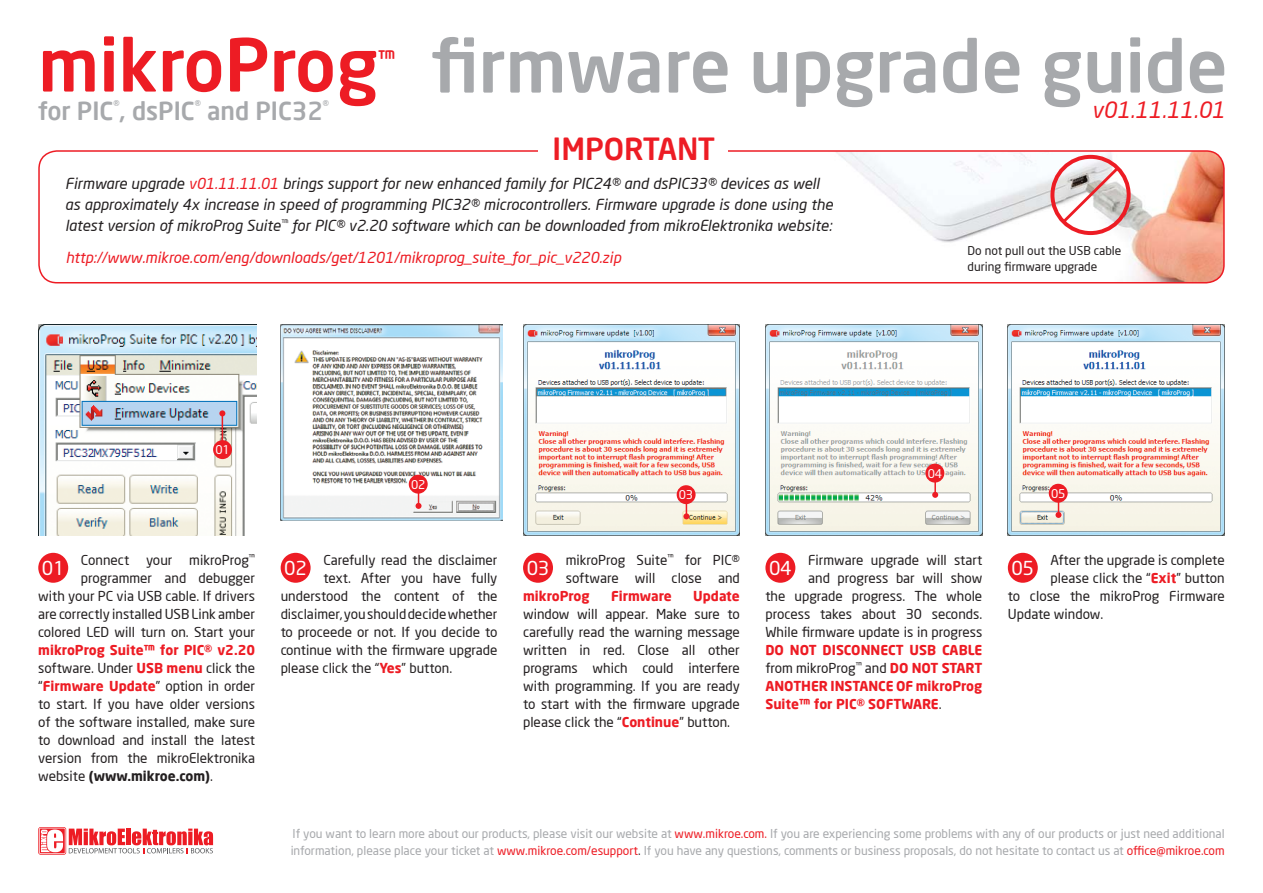
<style>
.page{position:relative;width:1263px;height:893px;background:#fff}
.page>*{position:absolute;margin:0;border:0;box-sizing:border-box;transform-origin:0 0}
.t1{font:500 72px "Neo Sans Pro";color:#a7a9ac}
.t2{font:500 72px "Neo Sans Pro";color:#ed1c24}
.t3{font:500 30px "Neo Sans Pro";color:#ed1c24}
.t4{font:500 24.6px "Neo Sans Pro";color:#a7a9ac}
.t5{font:italic 22.2px "Neo Sans Pro";color:#ed1c24}
.t6{font:500 21px "Neo Sans Pro";color:#ed1c24}
.t7{font:19.05px "Neo Sans";letter-spacing:-.02em;color:#fff}
.t8{font:italic 15px/21px "Neo Sans Pro";color:#231f20}
.t9{font:italic 15px "Neo Sans Pro";color:#ed1c24}
.t10{font:13.5px/18px "Neo Sans Pro";color:#231f20;text-align:right}
.t11{font:700 13.5px/18px "Neo Sans Pro";color:#ed1c24;text-align:justify}
.t12{font:12px/16.5px "Neo Sans Pro";color:#a7a9ac}
.t13{font:12px/16.5px "Neo Sans Pro";color:#231f20}
.t14{font:12px "Neo Sans";letter-spacing:-.02em;color:#fff}
.t15{font:500 10.35px "Neo Sans Pro";color:#a7a9ac}
.s1{color:#ed1c24}
.s2{font-weight:700;color:#ed1c24}
.s3{font-weight:700}
.s4{font-weight:400;color:#231f20}
.s5{color:#231f20}
</style>
<div class="page">
<img style="left:38px;top:325px;width:218px;height:211px">
<img style="left:281px;top:325px;width:221px;height:195px">
<img style="left:765px;top:325px;width:217px;height:210px">
<img style="left:1008px;top:325px;width:217px;height:210px">
<img style="left:523px;top:325px;width:217px;height:210px">
<img style="left:837px;top:151px;width:387px;height:132px">
<div style="left:38px;top:150px;width:1187px;height:133px;border:2px solid #ed1c24;border-radius:18px"></div>
<svg style="left:38px;top:827px;width:28px;height:28px"></svg>
<svg style="left:39px;top:828px;width:174px;height:26px"></svg>
<div style="left:38px;top:553px;width:30px;height:30px;background:#ed1c24;border-radius:50%"></div>
<div style="left:281px;top:553px;width:30px;height:30px;background:#ed1c24;border-radius:50%"></div>
<div style="left:523px;top:553px;width:30px;height:30px;background:#ed1c24;border-radius:50%"></div>
<div style="left:765px;top:553px;width:30px;height:30px;background:#ed1c24;border-radius:50%"></div>
<div style="left:1008px;top:553px;width:30px;height:30px;background:#ed1c24;border-radius:50%"></div>
<div style="left:538px;top:124px;width:189px;height:52px;background:#fff"></div>
<div style="left:1050px;top:155px;width:81px;height:80px;border:4px solid #ed1c24;border-radius:50%"></div>
<svg style="left:1059px;top:164px;width:62px;height:62px"></svg>
<svg style="left:932px;top:483px;width:6px;height:15px"></svg>
<svg style="left:1055px;top:503px;width:6px;height:15px"></svg>
<svg style="left:415px;top:494px;width:6px;height:15px"></svg>
<svg style="left:683px;top:504px;width:6px;height:15px"></svg>
<hr style="left:222px;top:413px;width:1px;height:30px;background:#ed1c24">
<svg style="left:219px;top:410px;width:6px;height:6px"></svg>
<div style="left:925px;top:464px;width:19px;height:19px;background:#ed1c24;border-radius:50%"></div>
<div style="left:1049px;top:484px;width:19px;height:19px;background:#ed1c24;border-radius:50%"></div>
<div style="left:409px;top:475px;width:19px;height:19px;background:#ed1c24;border-radius:50%"></div>
<div style="left:677px;top:485px;width:19px;height:19px;background:#ed1c24;border-radius:50%"></div>
<div style="left:213px;top:440px;width:19px;height:19px;background:#ed1c24;border-radius:50%"></div>
<h1 class="t2" style="left:38px;top:20px;width:341px">mikroProg</h1>
<h3 class="t6" style="left:378px;top:45px;width:19px">™</h3>
<p class="t15" style="left:113px;top:98px;width:8px">®</p>
<p class="t15" style="left:195px;top:98px;width:8px">®</p>
<h3 class="t4" style="left:207px;top:95px;width:117px">and PIC32</h3>
<p class="t15" style="left:323px;top:98px;width:8px">®</p>
<h3 class="t4" style="left:38px;top:95px;width:158px">for PIC , dsPIC</h3>
<h1 class="t1" style="left:431px;top:21px;width:798px">firmware upgrade guide</h1>
<h3 class="t5" style="left:1091px;top:96px;width:135px">v01.11.11.01</h3>
<h2 class="t3" style="left:553px;top:130px;width:164px">IMPORTANT</h2>
<p class="t8" style="left:65px;top:173px;width:769px">Firmware upgrade <span class="s1">v01.11.11.01</span> brings support for new enhanced family for PIC24® and dsPIC33® devices as well as approximately 4x increase in speed of programming PIC32® microcontrollers. Firmware upgrade is done using the latest version of mikroProg Suite<sup>™</sup> for PIC® v2.20 software which can be downloaded from mikroElektronika website:</p>
<p class="t9" style="left:66px;top:248px;width:557px">http://www.mikroe.com/eng/downloads/get/1201/mikroprog_suite_for_pic_v220.zip</p>
<p class="t14" style="left:215px;top:444px;width:16px">01</p>
<p class="t14" style="left:411px;top:478px;width:16px">02</p>
<p class="t14" style="left:679px;top:489px;width:16px">03</p>
<p class="t13" style="left:968px;top:242px;width:155px">Do not pull out the USB cable during firmware upgrade</p>
<p class="t14" style="left:928px;top:467px;width:16px">04</p>
<p class="t14" style="left:1051px;top:488px;width:16px">05</p>
<p class="t10" style="left:38px;top:551px;width:218px">Connect your mikroProg<sup>™ </sup>programmer and debugger<br>with your PC via USB cable. If drivers are correctly installed USB Link amber colored LED will turn on. Start your</p>
<p class="t10" style="left:38px;top:641px;width:218px;text-align:justify"><span class="s2">mikroProg Suite™ for PIC® v2.20 </span>software. Under <span class="s2">USB menu</span> click the “<span class="s2">Firmware Update</span>” option in order to start. If you have older versions of the software installed, make sure to download and install the latest version from the mikroElektronika website <span class="s3">(www.mikroe.com)</span>.</p>
<p class="t10" style="left:566px;top:550px;width:176px;text-align:left">mikroProg Suite<sup>™</sup> for PIC® software will close and</p>
<p class="t11" style="left:523px;top:586px;width:68px">mikroProg</p>
<p class="t11" style="left:611px;top:586px;width:62px">Firmware</p>
<p class="t11" style="left:693px;top:586px;width:48px">Update</p>
<p class="t10" style="left:523px;top:605px;width:218px;text-align:justify">window will appear. Make sure to carefully read the warning message written in red. Close all other programs which could interfere with programming. If you are ready to start with the firmware upgrade please click the “<span class="s2">Continue</span>” button.</p>
<p class="t10" style="left:323px;top:551px;width:176px">Carefully read the disclaimer</p>
<p class="t10" style="left:323px;top:568px;width:176px">text. After you have fully</p>
<p class="t10" style="left:281px;top:586px;width:218px">understood the content of the</p>
<p class="t10" style="left:281px;top:604px;width:218px">disclaimer, you should decide whether</p>
<p class="t10" style="left:281px;top:622px;width:218px">to proceede or not. If you decide to</p>
<p class="t10" style="left:281px;top:640px;width:218px">continue with the firmware upgrade</p>
<p class="t10" style="left:281px;top:658px;width:173px">please click the “<span class="s2">Yes</span>” button.</p>
<p class="t10" style="left:1050px;top:551px;width:176px">After the upgrade is complete</p>
<p class="t10" style="left:1050px;top:569px;width:176px">please click the “<span class="s2">Exit</span>” button</p>
<p class="t10" style="left:1008px;top:587px;width:218px">to close the mikroProg Firmware</p>
<p class="t10" style="left:1008px;top:605px;width:97px">Update window.</p>
<p class="t10" style="left:765px;top:551px;width:218px">Firmware upgrade will start<br>and progress bar will show<br>the upgrade progress. The whole process takes about 30 seconds.<br>While firmware update is in progress</p>
<p class="t11" style="left:765px;top:640px;width:218px">DO NOT DISCONNECT USB CABLE <span class="s4">from mikroProg</span><sup>™</sup> <span class="s4">and</span> DO NOT START ANOTHER INSTANCE OF mikroProg Suite™ for PIC® SOFTWARE<span class="s4">.</span></p>
<h3 class="t7" style="left:42px;top:559px;width:24px">01</h3>
<h3 class="t7" style="left:284px;top:559px;width:24px">02</h3>
<h3 class="t7" style="left:527px;top:559px;width:24px">03</h3>
<h3 class="t7" style="left:769px;top:559px;width:24px">04</h3>
<h3 class="t7" style="left:1011px;top:559px;width:24px">05</h3>
<p class="t12" style="left:291px;top:825px;width:935px">If you want to learn more about our products, please visit our website at <span class="s1">www.mikroe.com.</span> If you are experiencing some problems with any of our products or just need additional information, please place your ticket at <span class="s1">www.mikroe.com/esupport</span><span class="s5">.</span> If you have any questions, comments or business proposals, do not hesitate to contact us at <span class="s1">office@mikroe.com</span></p>
</div>
